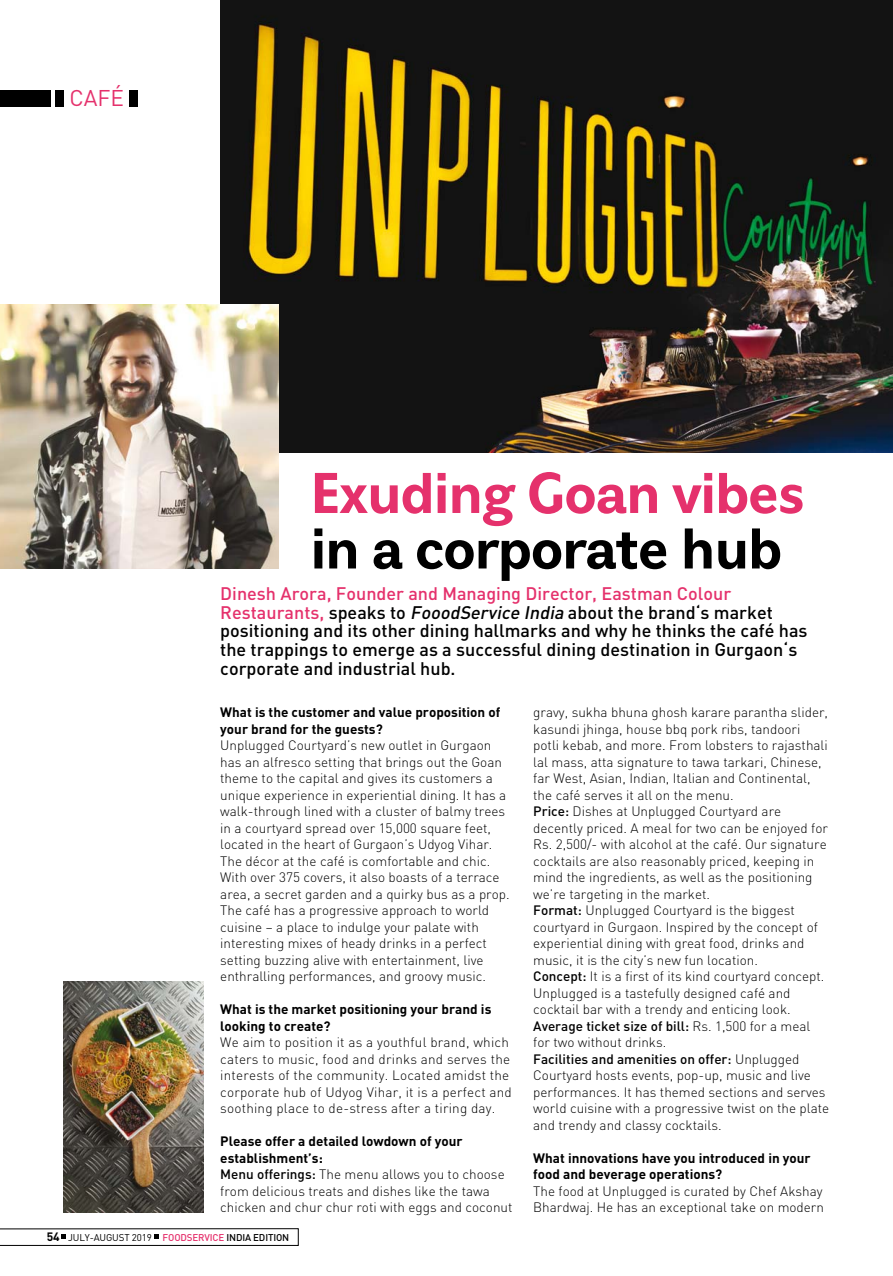
<style>
.page{position:relative;width:893px;height:1276px;background:#fff}
.page>*{position:absolute;margin:0;border:0;box-sizing:border-box;transform-origin:0 0}
.t1{font:700 60px "Eau Naturelle Sans";letter-spacing:-.02em;color:#e5316c}
.t2{font:700 60px "Eau Naturelle Sans";letter-spacing:-.02em;color:#000}
.t3{font:22.5px "DIN";color:#e5316c}
.t4{font:500 18px/18.8px "DIN";color:#000}
.t5{font:300 13.5px/16.5px "DIN";color:#000}
.t6{font:700 13.5px/16.5px "DIN";color:#000}
.t7{font:9.75px "DIN";letter-spacing:-.015em;color:#000}
.s1{color:#e5316c}
.s2{font-style:italic}
.s3{font-weight:700}
.s4{font-weight:500}
.s5{font-weight:700;font-size:12px}
.s6{font-weight:500;color:#e5316c}
</style>
<div class="page">
<div style="left:55px;top:90px;width:9px;height:16px;background:#000"></div>
<div style="left:0;top:90px;width:50px;height:16px;background:#000"></div>
<div style="left:130px;top:90px;width:8px;height:16px;background:#000"></div>
<svg style="left:0;top:1228px;width:298px;height:17px"></svg>
<img style="left:220px;top:0;width:673px;height:453px">
<img style="left:0;top:304px;width:279px;height:264px">
<img style="left:64px;top:981px;width:139px;height:231px">
<h2 class="t3" style="left:69px;top:90px;width:56px">CAFÉ</h2>
<h1 class="t1" style="left:310px;top:470px;width:496px">Exuding Goan vibes</h1>
<h1 class="t2" style="left:310px;top:526px;width:473px">in a corporate hub</h1>
<p class="t4" style="left:220px;top:586px;width:589px"><span class="s1">Dinesh Arora, Founder and Managing Director, Eastman Colour Restaurants,</span> speaks to <span class="s2">FooodService India</span> about the brand‘s market positioning and its other dining hallmarks and why he thinks the café has the trappings to emerge as a successful dining destination in Gurgaon‘s corporate and industrial hub.</p>
<p class="t6" style="left:220px;top:705px;width:282px">What is the customer and value proposition of your brand for the guests?</p>
<p class="t5" style="left:220px;top:738px;width:291px">Unplugged Courtyard’s new outlet in Gurgaon has an alfresco setting that brings out the Goan theme to the capital and gives its customers a unique experience in experiential dining. It has a walk-through lined with a cluster of balmy trees in a courtyard spread over 15,000 square feet, located in the heart of Gurgaon’s Udyog Vihar.<br>The décor at the café is comfortable and chic.<br>With over 375 covers, it also boasts of a terrace area, a secret garden and a quirky bus as a prop.<br>The café has a progressive approach to world cuisine – a place to indulge your palate with interesting mixes of heady drinks in a perfect setting buzzing alive with entertainment, live enthralling performances, and groovy music.</p>
<p class="t6" style="left:220px;top:1002px;width:273px">What is the market positioning your brand is looking to create?</p>
<p class="t5" style="left:220px;top:1035px;width:293px">We aim to position it as a youthful brand, which caters to music, food and drinks and serves the interests of the community. Located amidst the corporate hub of Udyog Vihar, it is a perfect and soothing place to de-stress after a tiring day.</p>
<p class="t5" style="left:220px;top:1134px;width:294px"><span class="s3">Please offer a detailed lowdown of your establishment’s:<br></span><span class="s4">Menu offerings:</span> The menu allows you to choose from delicious treats and dishes like the tawa chicken and chur chur roti with eggs and coconut</p>
<p class="t5" style="left:533px;top:705px;width:297px">gravy, sukha bhuna ghosh karare parantha slider, kasundi jhinga, house bbq pork ribs, tandoori potli kebab, and more. From lobsters to rajasthali lal mass, atta signature to tawa tarkari, Chinese, far West, Asian, Indian, Italian and Continental, the café serves it all on the menu.<br><span class="s4">Price:</span> Dishes at Unplugged Courtyard are decently priced. A meal for two can be enjoyed for Rs. 2,500/- with alcohol at the café. Our signature cocktails are also reasonably priced, keeping in mind the ingredients, as well as the positioning we’re targeting in the market.<br><span class="s4">Format:</span> Unplugged Courtyard is the biggest courtyard in Gurgaon. Inspired by the concept of experiential dining with great food, drinks and music, it is the city’s new fun location.<br><span class="s4">Concept:</span> It is a first of its kind courtyard concept.<br>Unplugged is a tastefully designed café and cocktail bar with a trendy and enticing look.<br><span class="s4">Average ticket size of bill:</span> Rs. 1,500 for a meal for two without drinks.<br><span class="s4">Facilities and amenities on offer:</span> Unplugged Courtyard hosts events, pop-up, music and live performances. It has themed sections and serves world cuisine with a progressive twist on the plate and trendy and classy cocktails.</p>
<p class="t6" style="left:533px;top:1151px;width:279px">What innovations have you introduced in your food and beverage operations?</p>
<p class="t5" style="left:533px;top:1184px;width:292px">The food at Unplugged is curated by Chef Akshay<br>Bhardwaj. He has an exceptional take on modern</p>
<p class="t7" style="left:47px;top:1234px;width:244px"><span class="s5">54</span> JULY-AUGUST 2019 <span class="s6">FOODSERVICE</span> <span class="s4">INDIA EDITION</span></p>
</div>
